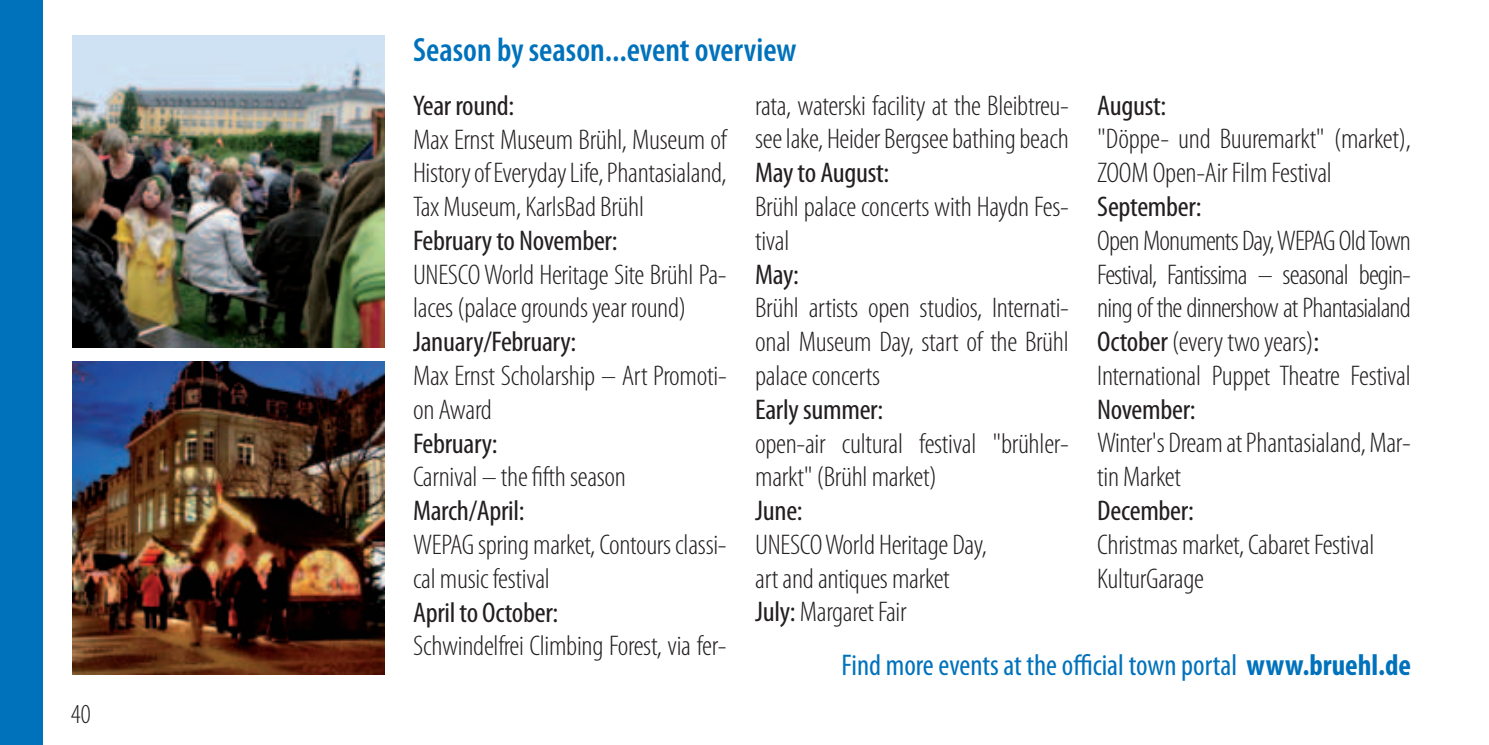
<style>
.page{position:relative;width:1489px;height:745px;background:#fff}
.page>*{position:absolute;margin:0;border:0;box-sizing:border-box;transform-origin:0 0}
.t1{font:600 condensed 33.75px "Myriad Pro";color:#0072bc}
.t2{font:condensed 30px "Myriad Pro";color:#0072bc}
.t3{font:300 condensed 28.5px/33.8px "Myriad Pro";letter-spacing:-.01em;color:#231f20;scale:1.05 1}
.t4{font:300 condensed 28.5px/33.8px "Myriad Pro";letter-spacing:-.03em;color:#231f20;scale:1.05 1}
.t5{font:condensed 28.5px "Myriad Pro";letter-spacing:-.01em;color:#231f20;scale:1.05 1}
.t6{font:300 condensed 27.5px "Myriad Pro";color:#231f20}
.s1{font-weight:400}
.s2{font-weight:700}
</style>
<div class="page">
<div style="left:0;top:0;width:43px;height:744px;background:#0072bc"></div>
<img style="left:73px;top:35px;width:311px;height:312px">
<img style="left:73px;top:361px;width:311px;height:312px">
<p class="t6" style="left:71px;top:697px;width:21px">40</p>
<p class="t1" style="left:413px;top:29px;width:385px">Season by season...event overview</p>
<p class="t5" style="left:413px;top:88px;width:98px">Year round:</p>
<p class="t3" style="left:413px;top:122px;width:300px;text-align:justify">Max Ernst Museum Brühl, Museum of History of Everyday Life, Phantasialand, Tax Museum, KarlsBad Brühl</p>
<p class="t5" style="left:413px;top:223px;width:196px">February to November:</p>
<p class="t3" style="left:413px;top:257px;width:300px">UNESCO World Heritage Site Brühl Pa&shy;laces (palace grounds year round)</p>
<p class="t5" style="left:413px;top:324px;width:157px">January/February:</p>
<p class="t3" style="left:413px;top:358px;width:300px">Max Ernst Scholarship – Art Promoti&shy;on Award</p>
<p class="t5" style="left:413px;top:425px;width:82px">February:</p>
<p class="t3" style="left:413px;top:459px;width:204px">Carnival – the fifth season</p>
<p class="t5" style="left:413px;top:493px;width:108px">March/April:</p>
<p class="t3" style="left:413px;top:527px;width:300px">WEPAG spring market, Contours classi&shy;cal music festival</p>
<p class="t5" style="left:413px;top:594px;width:140px">April to October:</p>
<p class="t3" style="left:413px;top:628px;width:300px">Schwindelfrei Climbing Forest, via fer-</p>
<p class="t3" style="left:755px;top:88px;width:300px">rata, waterski facility at the Bleibtreu&shy;see lake, Heider Bergsee bathing beach</p>
<p class="t5" style="left:755px;top:155px;width:129px">May to August:</p>
<p class="t3" style="left:755px;top:189px;width:300px">Brühl palace concerts with Haydn Fes&shy;tival</p>
<p class="t5" style="left:755px;top:257px;width:43px">May:</p>
<p class="t3" style="left:755px;top:291px;width:300px;text-align:justify">Brühl artists open studios, Internati&shy;onal Museum Day, start of the Brühl palace concerts</p>
<p class="t5" style="left:755px;top:392px;width:123px">Early summer:</p>
<p class="t3" style="left:755px;top:426px;width:300px">open-air cultural festival "brühler&shy;markt" (Brühl market)</p>
<p class="t5" style="left:755px;top:493px;width:47px">June:</p>
<p class="t3" style="left:755px;top:527px;width:222px">UNESCO World Heritage Day, art and antiques market<br><span class="s1">July:</span> Margaret Fair</p>
<p class="t5" style="left:1097px;top:88px;width:67px">August:</p>
<p class="t3" style="left:1097px;top:122px;width:300px">"Döppe- und Buuremarkt" (market),<br>ZOOM Open-Air Film Festival</p>
<p class="t5" style="left:1097px;top:189px;width:101px">September:</p>
<p class="t4" style="left:1097px;top:223px;width:300px">Open Monuments Day, WEPAG Old Town Festival, Fantissima – seasonal begin&shy;ning of the dinnershow at Phantasialand <span class="s1">October</span> (every two years)<span class="s1">:<br></span>International Puppet Theatre Festival</p>
<p class="t5" style="left:1097px;top:392px;width:95px">November:</p>
<p class="t3" style="left:1097px;top:425px;width:300px">Winter's Dream at Phantasialand, Mar&shy;tin Market</p>
<p class="t5" style="left:1097px;top:493px;width:93px">December:</p>
<p class="t3" style="left:1097px;top:527px;width:265px">Christmas market, Cabaret Festival<br>KulturGarage</p>
<p class="t2" style="left:841px;top:646px;width:571px">Find more events at the official town portal <span class="s2">www.bruehl.de</span></p>
</div>
